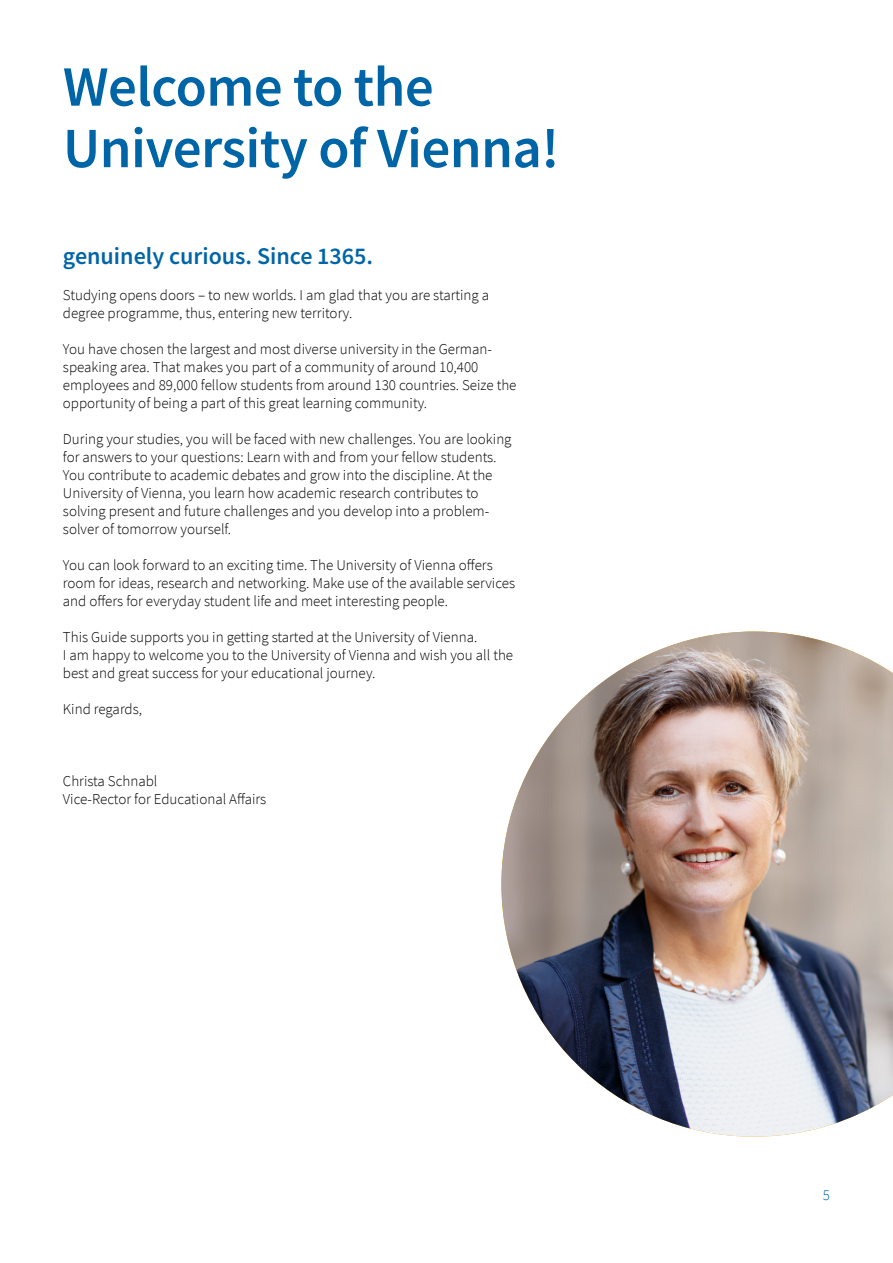
<style>
.page{position:relative;width:893px;height:1263px;background:#fff}
.page>*{position:absolute;margin:0;border:0;box-sizing:border-box;transform-origin:0 0}
.Ebene_1___Headline_blau__H2{font:600 57px/61.5px "Source Sans Pro";letter-spacing:-.01em;color:#0065a6}
.Einleitung__P{font:600 24px "Source Sans Pro";color:#0065a6}
.Fließtext_10_12__P{font:300 15px/18px "Source Sans Pro";color:#000}
.t1{font:300 15px "Source Sans Pro";color:#0065a6}
</style>
<div class="page">
<img style="left:501px;top:631px;width:392px;height:506px">
<h2 class="Ebene_1___Headline_blau__H2" style="left:63px;top:55px;width:498px">Welcome to the<br>University of Vienna!</h2>
<p class="Einleitung__P" style="left:63px;top:240px;width:312px">genuinely curious. Since 1365.</p>
<p class="Fließtext_10_12__P" style="left:63px;top:286px;width:428px">Studying opens doors – to new worlds. I am glad that you are starting a degree programme, thus, entering new territory.</p>
<p class="Fließtext_10_12__P" style="left:63px;top:340px;width:455px">You have chosen the largest and most diverse university in the German&shy;speaking area. That makes you part of a community of around 10,400 employees and 89,000 fellow students from around 130 countries. Seize the opportunity of being a part of this great learning community.</p>
<p class="Fließtext_10_12__P" style="left:63px;top:430px;width:450px">During your studies, you will be faced with new challenges. You are looking for answers to your questions: Learn with and from your fellow students.<br>You contribute to academic debates and grow into the discipline. At the University of Vienna, you learn how academic research contributes to solving present and future challenges and you develop into a problem&shy;solver of tomorrow yourself.</p>
<p class="Fließtext_10_12__P" style="left:63px;top:556px;width:454px">You can look forward to an exciting time. The University of Vienna offers room for ideas, research and networking. Make use of the available services and offers for everyday student life and meet interesting people.</p>
<p class="Fließtext_10_12__P" style="left:63px;top:628px;width:416px">This Guide supports you in getting started at the University of Vienna.</p>
<p class="Fließtext_10_12__P" style="left:63px;top:646px;width:452px">I am happy to welcome you to the University of Vienna and wish you all the best and great success for your educational journey.</p>
<p class="Fließtext_10_12__P" style="left:63px;top:700px;width:81px">Kind regards,</p>
<p class="Fließtext_10_12__P" style="left:63px;top:772px;width:96px">Christa Schnabl</p>
<p class="Fließtext_10_12__P" style="left:63px;top:790px;width:205px">Vice-Rector for Educational Affairs</p>
<p class="t1" style="left:823px;top:1186px;width:9px">5</p>
</div>
